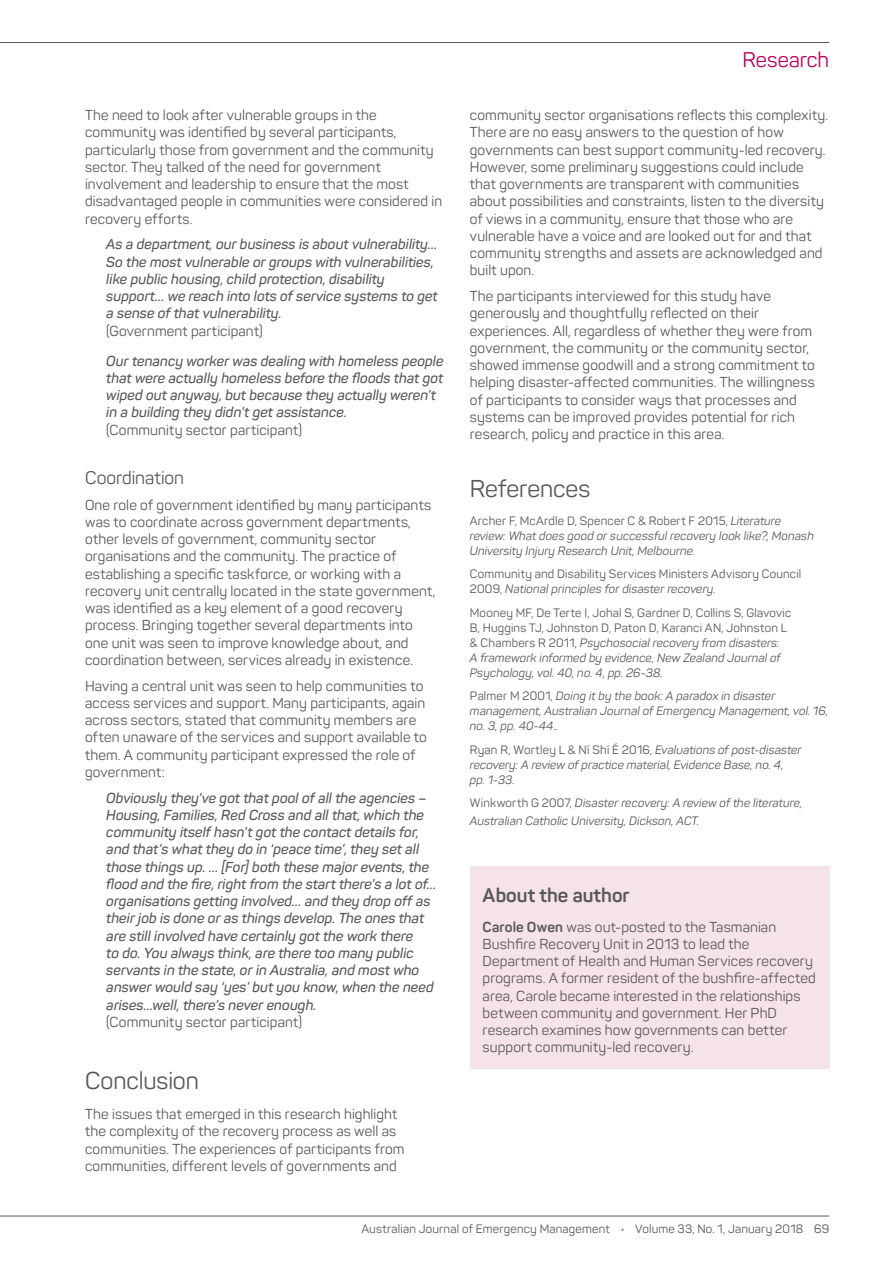
<style>
.page{position:relative;width:893px;height:1263px;background:#fff}
.page>*{position:absolute;margin:0;border:0;box-sizing:border-box;transform-origin:0 0}
.Heading_2{font:24px "Panton";letter-spacing:-.005em;color:#57585a}
.t1{font:21px "Panton";color:#b6025e}
.About_the_author_hea{font:700 19.5px "Panton";color:#57585a}
.Heading_3{font:18px "Panton";color:#57585a}
.About_the_author_bod{font:14.25px/17.2px "Panton";letter-spacing:.01em;color:#57585a}
.t2{font:italic 600 14.25px/17.2px "Panton";letter-spacing:.005em;color:#57585a}
.References{font:italic 12px/15px "Panton";letter-spacing:.01em;color:#57585a}
.References-2{font:12px/15px "Panton";letter-spacing:.015em;color:#57585a}
.s1{font-weight:400;font-style:normal}
.s2{font-style:normal}
.s3{font-style:italic}
.s4{font-weight:700}
.s5{color:#005d87}
</style>
<div class="page">
<hr style="left:0;top:42px;width:829px;height:1px;background:#57585a">
<hr style="left:0;top:1216px;width:829px;height:1px;background:#57585a">
<div style="left:470px;top:866px;width:359px;height:53px;background:#f6e3e7"></div>
<div style="left:470px;top:901px;width:359px;height:168px;background:#f6e3e7"></div>
<p class="About_the_author_bod" style="left:85px;top:106px;width:359px">The need to look after vulnerable groups in the community was identified by several participants, particularly those from government and the community sector. They talked of the need for government involvement and leadership to ensure that the most disadvantaged people in communities were considered in recovery efforts.</p>
<p class="t2" style="left:106px;top:236px;width:333px">As a department, our business is about vulnerability… So the most vulnerable or groups with vulnerabilities, like public housing, child protection, disability support… we reach into lots of service systems to get a sense of that vulnerability.<br><span class="s1">(Government participant)</span></p>
<p class="t2" style="left:106px;top:352px;width:339px">Our tenancy worker was dealing with homeless people that were actually homeless before the floods that got wiped out anyway, but because they actually weren’t in a building they didn’t get assistance.<br><span class="s1">(Community sector participant)</span></p>
<p class="Heading_3" style="left:85px;top:466px;width:101px">Coordination</p>
<p class="About_the_author_bod" style="left:85px;top:496px;width:352px">One role of government identified by many participants was to coordinate across government departments, other levels of government, community sector organisations and the community. The practice of establishing a specific taskforce, or working with a recovery unit centrally located in the state government, was identified as a key element of a good recovery process. Bringing together several departments into one unit was seen to improve knowledge about, and coordination between, services already in existence.</p>
<p class="About_the_author_bod" style="left:85px;top:677px;width:343px">Having a central unit was seen to help communities to access services and support. Many participants, again across sectors, stated that community members are often unaware of the services and support available to them. A community participant expressed the role of government:</p>
<p class="t2" style="left:106px;top:789px;width:332px">Obviously they’ve got that pool of all the agencies – Housing, Families, Red Cross and all that, which the community itself hasn’t got the contact details for, and that’s what they do in ‘peace time’, they set all those things up. … [For] both these major events, the flood and the fire, right from the start there’s a lot of… organisations getting involved… and they drop off as their job is done or as things develop. The ones that are still involved have certainly got the work there<br>to do. You always think, are there too many public servants in the state, or in Australia, and most who answer would say ‘yes’ but you know, when the need arises…well, there’s never enough.<br><span class="s1">(Community sector participant)</span></p>
<p class="Heading_2" style="left:85px;top:1066px;width:115px">Conclusion</p>
<p class="About_the_author_bod" style="left:85px;top:1105px;width:321px">The issues that emerged in this research highlight the complexity of the recovery process as well as communities. The experiences of participants from communities, different levels of governments and</p>
<h2 class="t1" style="left:742px;top:46px;width:88px">Research</h2>
<p class="About_the_author_bod" style="left:470px;top:106px;width:360px">community sector organisations reflects this complexity.<br>There are no easy answers to the question of how governments can best support community-led recovery.<br>However, some preliminary suggestions could include that governments are transparent with communities about possibilities and constraints, listen to the diversity of views in a community, ensure that those who are vulnerable have a voice and are looked out for and that community strengths and assets are acknowledged and built upon.</p>
<p class="About_the_author_bod" style="left:470px;top:287px;width:347px">The participants interviewed for this study have generously and thoughtfully reflected on their experiences. All, regardless of whether they were from government, the community or the community sector, showed immense goodwill and a strong commitment to helping disaster-affected communities. The willingness of participants to consider ways that processes and systems can be improved provides potential for rich research, policy and practice in this area.</p>
<p class="Heading_2" style="left:470px;top:474px;width:122px">References</p>
<p class="References" style="left:470px;top:513px;width:346px"><span class="s2">Archer F, McArdle D, Spencer C &amp; Robert F 2015,</span> Literature review: What does good or successful recovery look like?, Monash<br>University Injury Research Unit, Melbourne.</p>
<p class="References-2" style="left:470px;top:567px;width:333px">Community and Disability Services Ministers Advisory Council<br>2009, <span class="s3">National principles for disaster recovery.</span></p>
<p class="References-2" style="left:470px;top:605px;width:323px">Mooney MF, De Terte I, Johal S, Gardner D, Collins S, Glavovic B, Huggins TJ, Johnston D, Paton D, Karanci AN, Johnston L &amp; Chambers R 2011, <span class="s3">Psychosocial recovery from disasters:<br>A framework informed by evidence, New Zealand Journal of Psychology, vol. 40, no. 4, pp. 26-38.</span></p>
<p class="References" style="left:470px;top:689px;width:360px"><span class="s2">Palmer M 2001,</span> Doing it by the book: A paradox in disaster management, Australian Journal of Emergency Management, vol. 16, no. 3, pp. 40-44..</p>
<p class="References" style="left:470px;top:742px;width:333px"><span class="s2">Ryan R, Wortley L &amp; Ní Shí É 2016,</span> Evaluations of post-disaster recovery: A review of practice material, Evidence Base, no. 4, pp. 1-33.</p>
<p class="References" style="left:470px;top:794px;width:334px;line-height:17.2px"><span class="s2">Winkworth G 2007,</span> Disaster recovery: A review of the literature,<br>Australian Catholic University, Dickson, ACT.</p>
<p class="About_the_author_hea" style="left:483px;top:883px;width:148px">About the author</p>
<p class="About_the_author_bod" style="left:483px;top:918px;width:335px"><span class="s4">Carole Owen</span> was out-posted to the Tasmanian Bushfire Recovery Unit in 2013 to lead the Department of Health and Human Services recovery programs. A former resident of the bushfire-affected area, Carole became interested in the relationships between community and government. Her PhD research examines how governments can better support community-led recovery.</p>
<p class="References-2" style="left:361px;top:1221px;width:469px">Australian Journal of Emergency Management <span class="s5">•</span> Volume 33, No. 1, January 2018 69</p>
</div>
